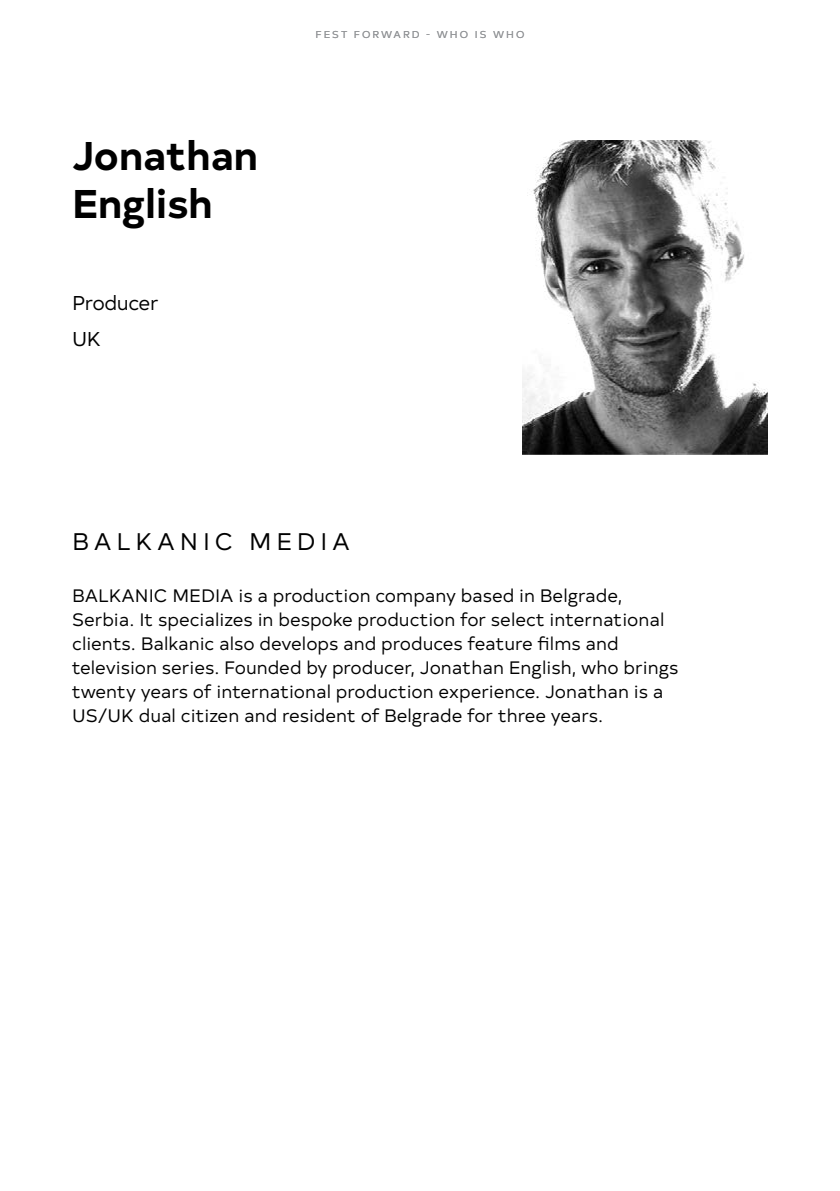
<style>
.page{position:relative;width:840px;height:1191px;background:#fff}
.page>*{position:absolute;margin:0;border:0;box-sizing:border-box;transform-origin:0 0}
.t1{font:700 40px/48px "Typold";color:#000}
.t2{font:24px "Typold";letter-spacing:.2em;color:#000}
.t3{font:20px/36px "Typold";letter-spacing:-.02em;color:#000}
.t4{font:18px/24px "Typold";color:#000}
.t5{font:10px "Typold";letter-spacing:.2em;color:#939598}
</style>
<div class="page">
<img style="left:522px;top:140px;width:245px;height:315px">
<h1 class="t1" style="left:72px;top:128px;width:187px">Jonathan<br>English</h1>
<p class="t3" style="left:72px;top:283px;width:88px">Producer<br>UK</p>
<p class="t5" style="left:315px;top:26px;width:210px">FEST FORWARD - WHO IS WHO</p>
<h2 class="t2" style="left:72px;top:523px;width:279px">BALKANIC MEDIA</h2>
<p class="t4" style="left:72px;top:582px;width:607px">BALKANIC MEDIA is a production company based in Belgrade, Serbia. It specializes in bespoke production for select international clients. Balkanic also develops and produces feature films and television series. Founded by producer, Jonathan English, who brings twenty years of international production experience. Jonathan is a US/UK dual citizen and resident of Belgrade for three years.</p>
</div>
